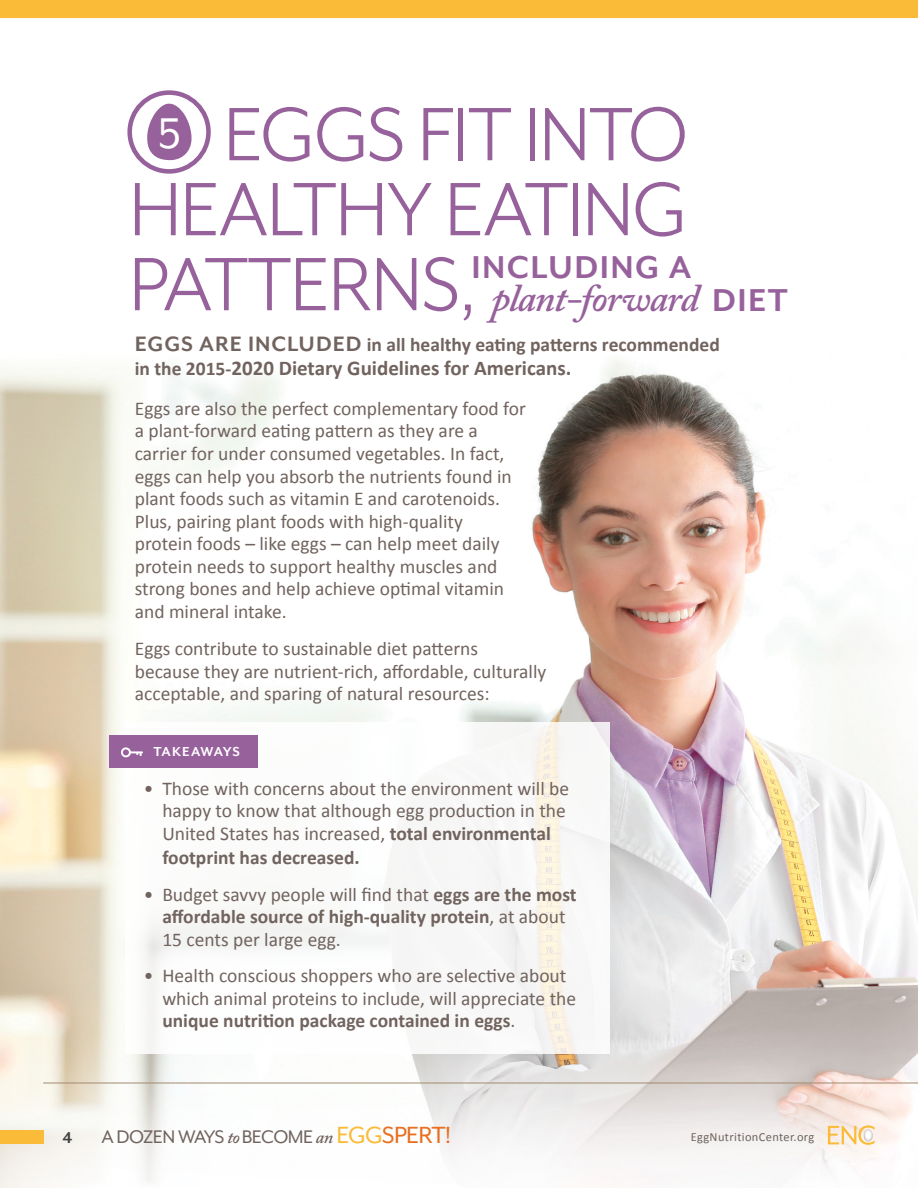
<style>
.page{position:relative;width:918px;height:1188px;background:#fff}
.page>*{position:absolute;margin:0;border:0;box-sizing:border-box;transform-origin:0 0}
.t1{font:87px/75px "Mr Eaves Mod OT";letter-spacing:-.02em;color:#97619c;text-align:justify}
.t2{font:49.5px "Mr Eaves Mod OT";color:#fff}
.t3{font:italic 600 39px "Adobe Caslon Pro";letter-spacing:-.03em;color:#97619c}
.t4{font:700 36.45px "Mr Eaves Mod OT";letter-spacing:.04em;color:#97619c}
.t5{font:700 21px "Calibri";color:#71635e}
.t6{font:21px "Mr Eaves Mod OT";letter-spacing:-.025em;color:#71635e}
.t7{font:19.5px/22.5px "Calibri";color:#71635e}
.t8{font:700 19.5px "Calibri";color:#71635e}
.t9{font:700 18px "Mr Eaves Mod OT";color:#414141}
.t10{font:700 15px "Mr Eaves Mod OT";letter-spacing:.03em;color:#fff}
.t11{font:12.45px "Calibri";letter-spacing:.03em;color:#71635e}
.s1{font-family:"Mr Eaves Mod OT";font-weight:700;font-style:normal;font-size:36.45px}
.s2{font-family:"Mr Eaves Mod OT";font-size:24px}
.s3{font-size:19.5px}
.s4{font-weight:700}
.s5{font-family:"Adobe Caslon Pro";font-weight:600;font-style:italic;font-size:18px}
.s6{font-size:27px;color:#fabc38}
.s7{font-size:27px;color:#e96f21}
</style>
<div class="page">
<img style="left:0;top:18px;width:918px;height:1170px">
<div style="left:125px;top:722px;width:485px;height:331px;background:#fff"></div>
<div style="left:0;top:1130px;width:43px;height:14px;background:#fabc38"></div>
<svg style="left:828px;top:1125px;width:47px;height:20px"></svg>
<hr style="left:43px;top:1083px;width:875px;height:1px;background:#a38a6e">
<div style="left:0;top:0;width:918px;height:18px;background:#fabc38"></div>
<div style="left:110px;top:735px;width:148px;height:33px;background:#97619c"></div>
<svg style="left:121px;top:747px;width:22px;height:10px"></svg>
<svg style="left:147px;top:104px;width:45px;height:56px"></svg>
<div style="left:127px;top:90px;width:84px;height:84px;border:5px solid #97619c;border-radius:50%"></div>
<h1 class="t1" style="left:129px;top:98px;width:561px;text-indent:94px">EGGS FIT INTO HEALTHY EATING PATTERNS,</h1>
<h2 class="t2" style="left:158px;top:106px;width:25px">5</h2>
<h3 class="t4" style="left:471px;top:247px;width:222px">INCLUDING A</h3>
<h3 class="t3" style="left:492px;top:275px;width:298px">plant-forward <span class="s1">DIET</span></h3>
<p class="t8" style="left:135px;top:331px;width:586px"><span class="s2">EGGS ARE INCLUDED</span> in all healthy eating patterns recommended</p>
<p class="t5" style="left:135px;top:353px;width:438px"><span class="s3">in the 2015-</span>2020 Dietary Guidelines for Americans.</p>
<p class="t7" style="left:135px;top:397px;width:393px">Eggs are also the perfect complementary food for a plant-forward eating pattern as they are a carrier for under consumed vegetables. In fact, eggs can help you absorb the nutrients found in plant foods such as vitamin E and carotenoids.<br>Plus, pairing plant foods with high-quality<br>protein foods – like eggs – can help meet daily protein needs to support healthy muscles and strong bones and help achieve optimal vitamin and mineral intake.</p>
<p class="t7" style="left:135px;top:637px;width:413px">Eggs contribute to sustainable diet patterns because they are nutrient-rich, affordable, culturally acceptable, and sparing of natural resources:</p>
<p class="t10" style="left:153px;top:744px;width:88px">TAKEAWAYS</p>
<p class="t7" style="left:162px;top:776px;width:408px;line-height:23px;text-indent:-19px">• Those with concerns about the environment will be happy to know that although egg production in the United States has increased, <span class="s4">total environmental footprint has decreased.</span></p>
<p class="t7" style="left:162px;top:882px;width:416px;text-indent:-19px">• Budget savvy people will find that <span class="s4">eggs are the most affordable source of high-quality protein</span>, at about<br>15 cents per large egg.</p>
<p class="t7" style="left:162px;top:964px;width:415px;text-indent:-19px">• Health conscious shoppers who are selective about which animal proteins to include, will appreciate the <span class="s4">unique nutrition package contained in eggs</span>.</p>
<p class="t9" style="left:63px;top:1127px;width:12px">4</p>
<p class="t6" style="left:101px;top:1126px;width:351px">A DOZEN WAYS <span class="s5">to</span>BECOME <span class="s5">an</span> <span class="s6">EGG</span><span class="s7">SPERT!</span></p>
<p class="t11" style="left:691px;top:1128px;width:125px">EggNutritionCenter.org</p>
</div>
